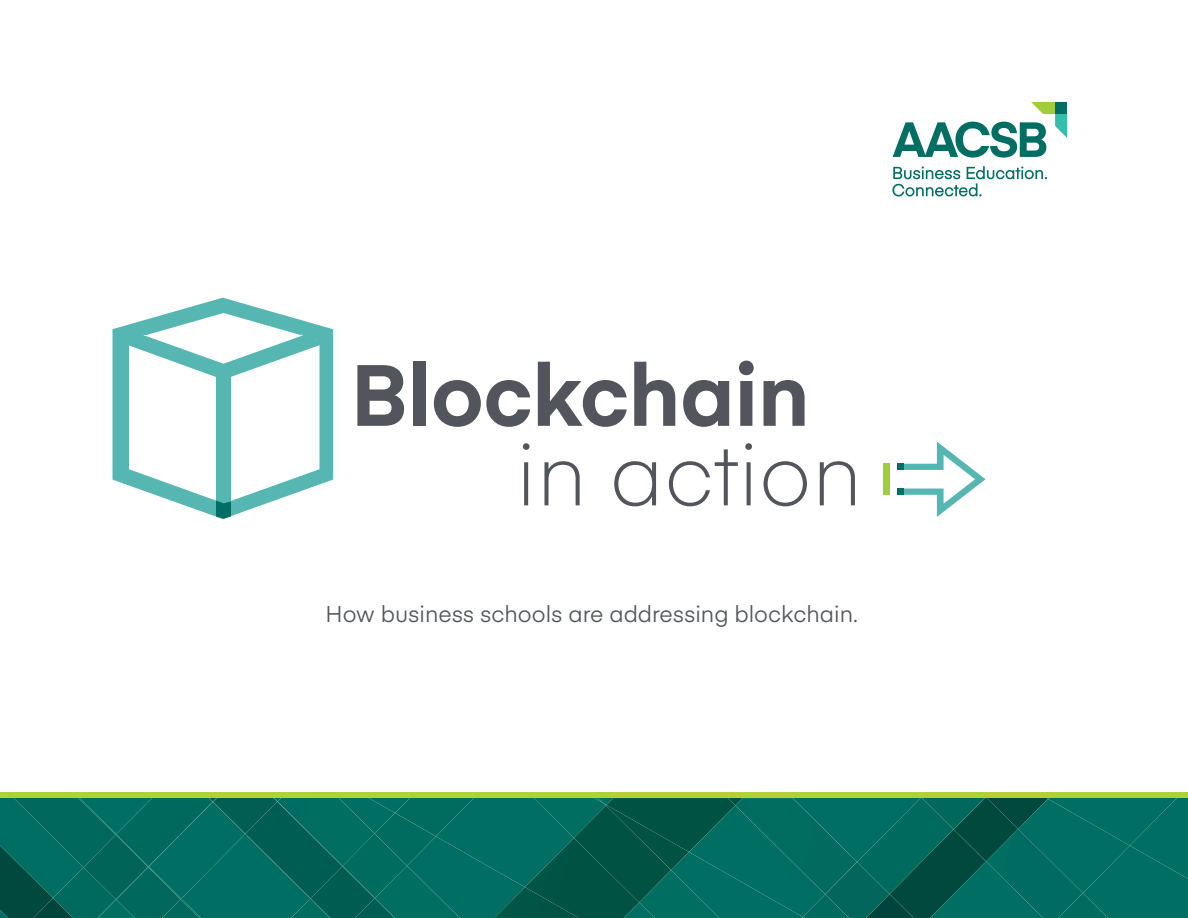
<style>
.page{position:relative;width:1188px;height:918px;background:#fff}
.page>*{position:absolute;margin:0;border:0;box-sizing:border-box;transform-origin:0 0}
.t1{font:700 85.5px "Eina 03";color:#52555b}
.t2{font:300 85.5px "Eina 03";color:#52555b}
.t3{font:22.5px "Eina 03";color:#52555b}
</style>
<div class="page">
<svg style="left:112px;top:298px;width:221px;height:219px"></svg>
<svg style="left:216px;top:501px;width:15px;height:18px"></svg>
<div style="left:884px;top:464px;width:6px;height:31px;background:#a1cd3a"></div>
<svg style="left:897px;top:442px;width:88px;height:75px"></svg>
<div style="left:0;top:792px;width:1188px;height:6px;background:#b0d236"></div>
<img style="left:735px;top:798px;width:219px;height:120px">
<img style="left:890px;top:894px;width:24px;height:24px">
<img style="left:639px;top:902px;width:32px;height:16px">
<img style="left:574px;top:798px;width:32px;height:8px">
<div style="left:1108px;top:798px;width:80px;height:120px;background:#006e62"></div>
<img style="left:0;top:846px;width:14px;height:72px">
<svg style="left:14px;top:798px;width:135px;height:120px;background:#01655a"></svg>
<img style="left:954px;top:798px;width:154px;height:120px">
<div style="left:986px;top:829px;width:97px;height:89px;background:#006e62"></div>
<img style="left:954px;top:798px;width:64px;height:63px">
<div style="left:671px;top:852px;width:178px;height:66px;background:#006e62"></div>
<svg style="left:857px;top:798px;width:97px;height:96px;background:#016256"></svg>
<img style="left:825px;top:862px;width:65px;height:56px">
<img style="left:922px;top:798px;width:63px;height:31px">
<img style="left:80px;top:798px;width:36px;height:6px">
<img style="left:84px;top:803px;width:32px;height:33px">
<img style="left:181px;top:899px;width:64px;height:19px">
<div style="left:116px;top:798px;width:93px;height:68px;background:#00695e"></div>
<svg style="left:209px;top:798px;width:4px;height:4px"></svg>
<img style="left:98px;top:867px;width:18px;height:51px">
<div style="left:116px;top:867px;width:65px;height:51px;background:#01685d"></div>
<div style="left:149px;top:802px;width:96px;height:97px;background:#006e62"></div>
<img style="left:213px;top:798px;width:32px;height:4px">
<img style="left:213px;top:802px;width:32px;height:32px">
<svg style="left:245px;top:798px;width:329px;height:120px;background:#016a5e"></svg>
<img style="left:494px;top:887px;width:31px;height:31px">
<img style="left:525px;top:838px;width:114px;height:80px">
<img style="left:607px;top:798px;width:128px;height:54px">
<img style="left:606px;top:805px;width:83px;height:65px">
<img style="left:728px;top:798px;width:15px;height:7px">
<img style="left:574px;top:806px;width:97px;height:96px">
<svg style="left:893px;top:102px;width:174px;height:56px"></svg>
<svg style="left:893px;top:166px;width:154px;height:30px"></svg>
<h1 class="t1" style="left:351px;top:332px;width:460px">Blockchain</h1>
<h1 class="t2" style="left:516px;top:411px;width:348px">in action</h1>
<p class="t3" style="left:326px;top:597px;width:534px">How business schools are addressing blockchain.</p>
</div>
